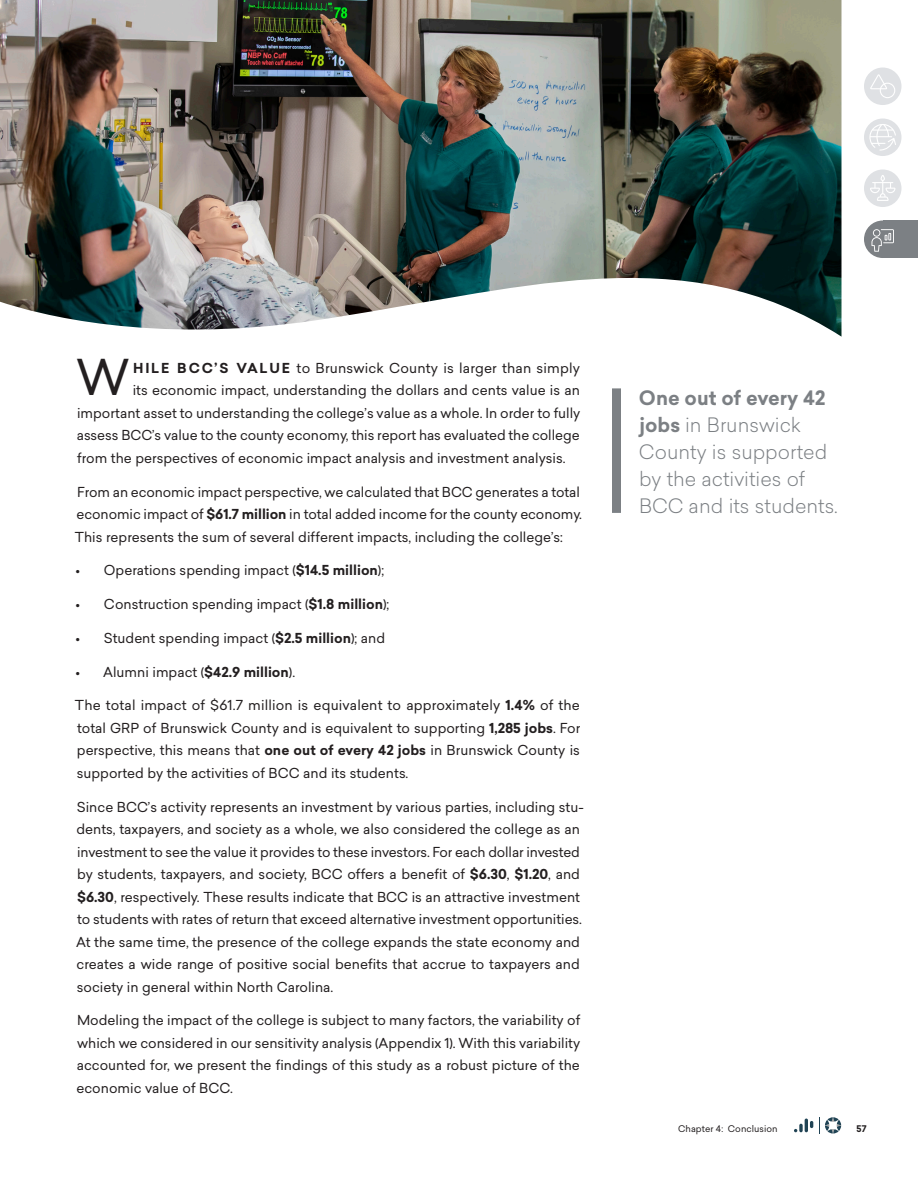
<style>
.page{position:relative;width:918px;height:1188px;background:#fff}
.page>*{position:absolute;margin:0;border:0;box-sizing:border-box;transform-origin:0 0}
.Drop_cap{font:48.45px "Sailec";color:#231f20}
.Pull_quote{font:300 19.5px/27px "Sailec";color:#7c8084}
.Drop_cap-2{font:13.5px/22.5px "Sailec";color:#231f20}
.t1{font:9px "Sailec";letter-spacing:.005em;color:#231f20}
.t2{font:700 9px "Sailec";color:#231f20}
.s1{font-weight:700}
</style>
<div class="page">
<div style="left:883px;top:221px;width:35px;height:37px;background:#7c8084"></div>
<div style="left:864px;top:68px;width:38px;height:37px;background:#dfe1e4;border-radius:50%"></div>
<svg style="left:870px;top:74px;width:25px;height:24px"></svg>
<div style="left:864px;top:119px;width:38px;height:37px;background:#dfe1e4;border-radius:50%"></div>
<svg style="left:869px;top:124px;width:27px;height:27px"></svg>
<div style="left:864px;top:170px;width:38px;height:37px;background:#dfe1e4;border-radius:50%"></div>
<svg style="left:870px;top:175px;width:26px;height:26px"></svg>
<div style="left:864px;top:221px;width:38px;height:37px;background:#7c8084;border-radius:50%"></div>
<svg style="left:872px;top:229px;width:22px;height:23px"></svg>
<svg style="left:794px;top:1119px;width:19px;height:13px"></svg>
<svg style="left:819px;top:1117px;width:22px;height:17px"></svg>
<div style="left:612px;top:388px;width:9px;height:125px;background:#7c8084"></div>
<img style="left:0;top:0;width:842px;height:337px">
<p class="Drop_cap" style="left:76px;top:344px;width:55px">W</p>
<p class="Drop_cap-2" style="left:133px;top:356px;width:448px"><span class="s1">H I L E B C C’ S VA L U E</span> to Brunswick County is larger than simply</p>
<p class="Drop_cap-2" style="left:133px;top:379px;width:449px">its economic impact, understanding the dollars and cents value is an</p>
<p class="Drop_cap-2" style="left:77px;top:401px;width:505px">important asset to understanding the college’s value as a whole. In order to fully</p>
<p class="Drop_cap-2" style="left:77px;top:424px;width:504px">assess BCC’s value to the county economy, this report has evaluated the college</p>
<p class="Drop_cap-2" style="left:77px;top:446px;width:490px">from the perspectives of economic impact analysis and investment analysis.</p>
<p class="Drop_cap-2" style="left:75px;top:480px;width:509px">From an economic impact perspective, we calculated that BCC generates a total economic impact of <span class="s1">$61.7 million</span> in total added income for the county economy.<br>This represents the sum of several different impacts, including the college’s:</p>
<p class="Drop_cap-2" style="left:75px;top:559px;width:310px">• Operations spending impact (<span class="s1">$14.5 million</span>);</p>
<p class="Drop_cap-2" style="left:75px;top:593px;width:315px">• Construction spending impact (<span class="s1">$1.8 million</span>);</p>
<p class="Drop_cap-2" style="left:75px;top:626px;width:311px">• Student spending impact (<span class="s1">$2.5 million</span>); and</p>
<p class="Drop_cap-2" style="left:75px;top:660px;width:221px">• Alumni impact (<span class="s1">$42.9 million</span>).</p>
<p class="Drop_cap-2" style="left:75px;top:694px;width:507px;text-align:justify">The total impact of $61.7 million is equivalent to approximately <span class="s1">1.4%</span> of the total GRP of Brunswick County and is equivalent to supporting <span class="s1">1,285 jobs</span>. For perspective, this means that <span class="s1">one out of every 42 jobs</span> in Brunswick County is supported by the activities of BCC and its students.</p>
<p class="Drop_cap-2" style="left:76px;top:795px;width:509px">Since BCC’s activity represents an investment by various parties, including stu&shy;dents, taxpayers, and society as a whole, we also considered the college as an investment to see the value it provides to these investors. For each dollar invested by students, taxpayers, and society, BCC offers a benefit of <span class="s1">$6.30</span>, <span class="s1">$1.20</span>, and <span class="s1">$6.30</span>, respectively. These results indicate that BCC is an attractive investment to students with rates of return that exceed alternative investment opportunities.<br>At the same time, the presence of the college expands the state economy and creates a wide range of positive social benefits that accrue to taxpayers and society in general within North Carolina.</p>
<p class="Drop_cap-2" style="left:77px;top:1009px;width:505px;text-align:justify">Modeling the impact of the college is subject to many factors, the variability of which we considered in our sensitivity analysis (Appendix 1). With this variability accounted for, we present the findings of this study as a robust picture of the economic value of BCC.</p>
<p class="Pull_quote" style="left:639px;top:383px;width:200px"><span class="s1">One out of every 42 jobs</span> in Brunswick<br>County is supported by the activities of<br>BCC and its students.</p>
<p class="t1" style="left:678px;top:1123px;width:101px">Chapter 4: Conclusion</p>
<p class="t2" style="left:856px;top:1123px;width:12px">57</p>
</div>
